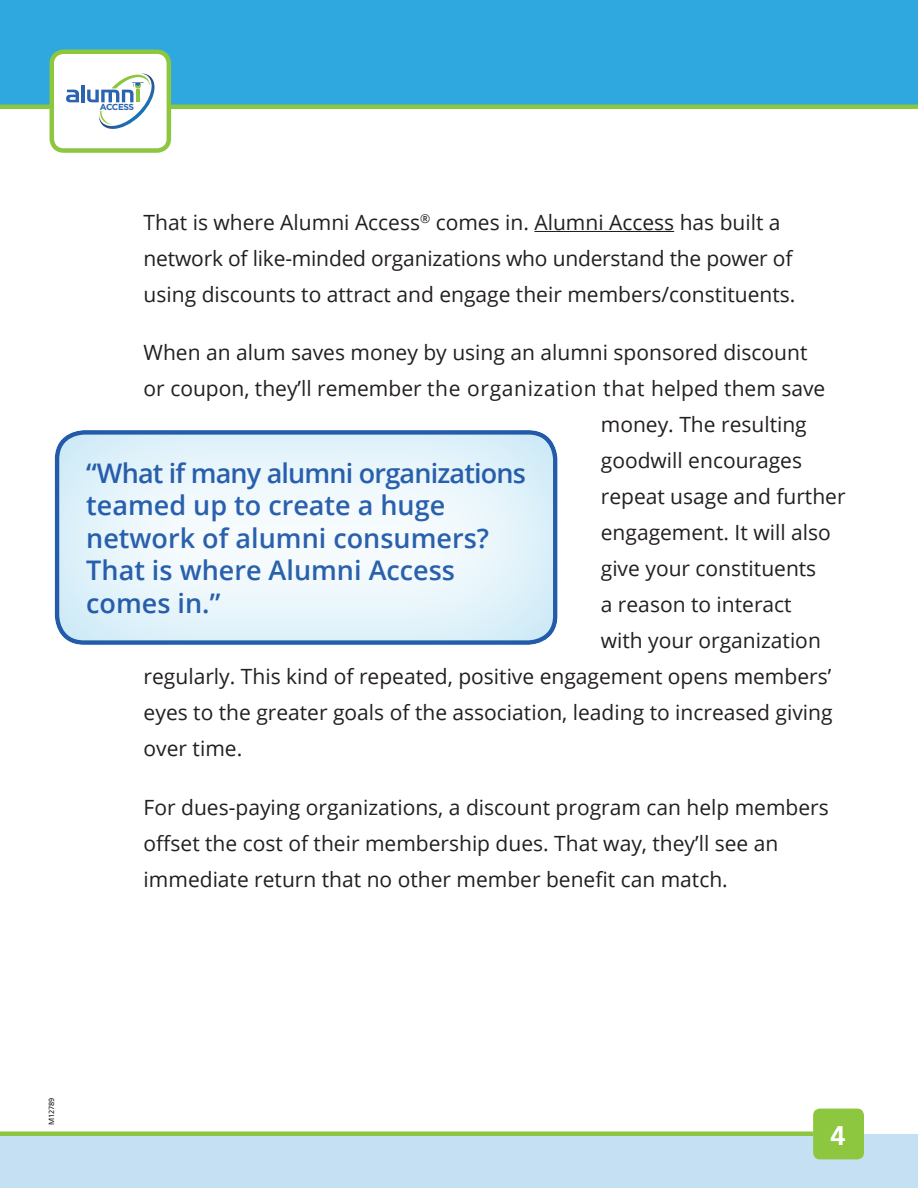
<style>
.page{position:relative;width:918px;height:1188px;background:#fff}
.page>*{position:absolute;margin:0;border:0;box-sizing:border-box;transform-origin:0 0}
.t1{font:600 27px/32.4px "Open Sans";color:#2c63af}
.t2{font:700 27px "Frutiger";color:#fff}
.t3{font:21px/36px "Open Sans";color:#231f20}
.t4{font:700 8.7px "Gotham";letter-spacing:-.05em;color:#2c63af}
.t5{font:7.5px "Frutiger";color:#231f20}
</style>
<div class="page">
<div style="left:0;top:0;width:918px;height:107px;background:#2ea8df"></div>
<div style="left:0;top:1134px;width:918px;height:54px;background:#c5dff3"></div>
<hr style="left:0;top:105px;width:918px;height:4px;background:#8dc63f">
<div style="left:0;top:1131px;width:813px;height:5px;background:#8dc63f"></div>
<div style="left:813px;top:1109px;width:51px;height:50px;background:#8dc63f;border-radius:7px"></div>
<div style="left:52px;top:52px;width:117px;height:99px;background:#fff;border-radius:12px"></div>
<svg style="left:66px;top:90px;width:13px;height:12px"></svg>
<hr style="left:81px;top:85px;width:4px;height:17px;background:#2c63af">
<svg style="left:87px;top:73px;width:68px;height:56px"></svg>
<div style="left:49px;top:50px;width:122px;height:103px;border:4px solid #8dc63f;border-radius:12px"></div>
<hr style="left:534px;top:231px;width:140px;height:1px;background:#231f20">
<div style="left:54px;top:429px;width:507px;height:218px;background:#2ea8df;opacity:.36"></div>
<p class="t4" style="left:100px;top:102px;width:36px">ACCESS</p>
<p class="t3" style="left:144px;top:204px;width:653px">That is where Alumni Access<sup>®</sup> comes in. Alumni Access has built a network of like-minded organizations who understand the power of using discounts to attract and engage their members/constituents.</p>
<p class="t3" style="left:144px;top:334px;width:665px">When an alum saves money by using an alumni sponsored discount</p>
<p class="t3" style="left:144px;top:370px;width:683px">or coupon, they’ll remember the organization that helped them save</p>
<p class="t3" style="left:601px;top:406px;width:207px">money. The resulting</p>
<p class="t3" style="left:601px;top:442px;width:203px">goodwill encourages</p>
<p class="t3" style="left:601px;top:478px;width:246px">repeat usage and further</p>
<p class="t3" style="left:601px;top:514px;width:231px">engagement. It will also</p>
<p class="t3" style="left:601px;top:550px;width:217px">give your constituents</p>
<p class="t3" style="left:601px;top:586px;width:192px">a reason to interact</p>
<p class="t3" style="left:601px;top:622px;width:222px">with your organization</p>
<p class="t3" style="left:144px;top:658px;width:689px">regularly. This kind of repeated, positive engagement opens members’</p>
<p class="t3" style="left:144px;top:694px;width:691px">eyes to the greater goals of the association, leading to increased giving</p>
<p class="t3" style="left:144px;top:730px;width:100px">over time.</p>
<p class="t1" style="left:86px;top:456px;width:441px">“What if many alumni organizations teamed up to create a huge network of alumni consumers?<br>That is where Alumni Access comes in.”</p>
<p class="t3" style="left:144px;top:789px;width:687px">For dues-paying organizations, a discount program can help members offset the cost of their membership dues. That way, they’ll see an immediate return that no other member benefit can match.</p>
<p class="t5" style="left:47px;top:1125px;width:29px;rotate:-90deg">M12789</p>
<p class="t2" style="left:830px;top:1119px;width:17px">4</p>
</div>
